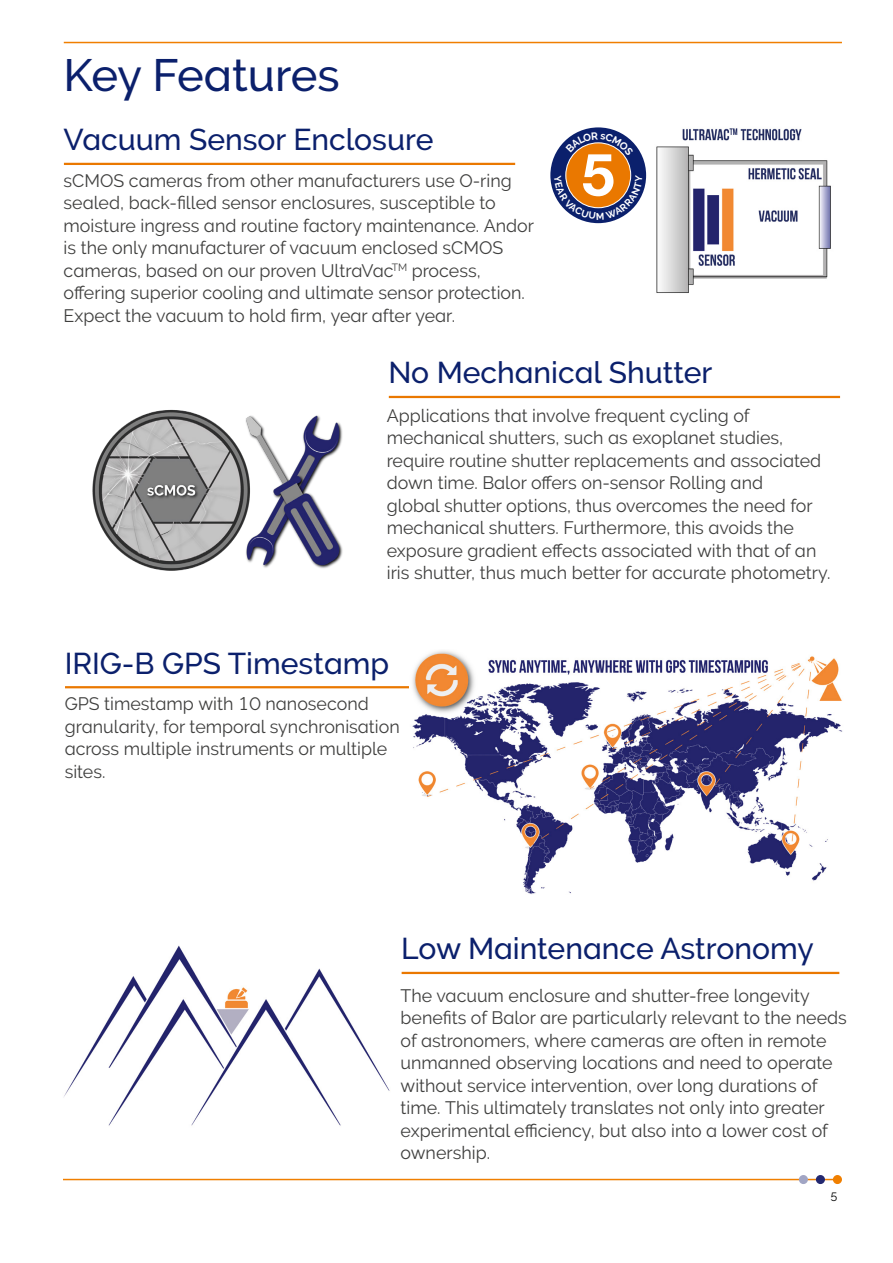
<style>
.page{position:relative;width:893px;height:1263px;background:#fff}
.page>*{position:absolute;margin:0;border:0;box-sizing:border-box;transform-origin:0 0}
.t1{font:45.15px "Oxford Raleway Medium";letter-spacing:-.005em;color:#0b206c}
.t2{font:30px "Oxford Raleway Medium";color:#0b206c}
.t3{font:18px/22.5px "Oxford Raleway Regular";color:#3f3f3e}
.t4{font:12px "Oxford Raleway Regular";color:#000}
</style>
<div class="page">
<hr style="left:64px;top:42px;width:778px;height:1px;background:#f07f00">
<hr style="left:64px;top:1179px;width:771px;height:1px;background:#f07f00">
<div style="left:834px;top:1176px;width:7px;height:7px;background:#f07f00;border-radius:50%"></div>
<div style="left:833px;top:1175px;width:9px;height:9px;border:2px solid #f07f00;border-radius:50%"></div>
<div style="left:800px;top:1176px;width:7px;height:7px;background:#a1a5c4;border-radius:50%"></div>
<div style="left:799px;top:1175px;width:9px;height:9px;border:2px solid #a1a5c4;border-radius:50%"></div>
<div style="left:817px;top:1176px;width:7px;height:7px;background:#232870;border-radius:50%"></div>
<div style="left:816px;top:1175px;width:9px;height:9px;border:2px solid #232870;border-radius:50%"></div>
<img style="left:642px;top:128px;width:189px;height:165px">
<img style="left:92px;top:409px;width:251px;height:162px">
<div style="left:550px;top:127px;width:96px;height:96px;background:#0b206c;border-radius:50%"></div>
<hr style="left:64px;top:163px;width:451px;height:2px;background:#ea7800">
<hr style="left:389px;top:396px;width:451px;height:2px;background:#ea7800">
<hr style="left:65px;top:686px;width:403px;height:2px;background:#ea7800">
<hr style="left:402px;top:972px;width:437px;height:2px;background:#ea7800">
<img style="left:410px;top:651px;width:433px;height:243px">
<img style="left:64px;top:945px;width:326px;height:181px">
<svg style="left:554px;top:132px;width:88px;height:88px"></svg>
<h1 class="t1" style="left:64px;top:49px;width:278px">Key Features</h1>
<h2 class="t2" style="left:64px;top:122px;width:371px">Vacuum Sensor Enclosure</h2>
<p class="t3" style="left:64px;top:169px;width:472px">sCMOS cameras from other manufacturers use O-ring sealed, back-filled sensor enclosures, susceptible to moisture ingress and routine factory maintenance. Andor is the only manufacturer of vacuum enclosed sCMOS cameras, based on our proven UltraVac<sup>TM</sup> process, offering superior cooling and ultimate sensor protection.<br>Expect the vacuum to hold firm, year after year.</p>
<h2 class="t2" style="left:388px;top:355px;width:325px">No Mechanical Shutter</h2>
<p class="t3" style="left:387px;top:404px;width:445px">Applications that involve frequent cycling of mechanical shutters, such as exoplanet studies, require routine shutter replacements and associated down time. Balor offers on-sensor Rolling and<br>global shutter options, thus overcomes the need for mechanical shutters. Furthermore, this avoids the exposure gradient effects associated with that of an iris shutter, thus much better for accurate photometry.</p>
<h2 class="t2" style="left:65px;top:646px;width:326px">IRIG-B GPS Timestamp</h2>
<p class="t3" style="left:65px;top:693px;width:337px">GPS timestamp with 10 nanosecond granularity, for temporal synchronisation across multiple instruments or multiple sites.</p>
<h2 class="t2" style="left:401px;top:931px;width:414px">Low Maintenance Astronomy</h2>
<p class="t3" style="left:401px;top:984px;width:448px">The vacuum enclosure and shutter-free longevity benefits of Balor are particularly relevant to the needs of astronomers, where cameras are often in remote unmanned observing locations and need to operate without service intervention, over long durations of time. This ultimately translates not only into greater experimental efficiency, but also into a lower cost of ownership.</p>
<p class="t4" style="left:830px;top:1190px;width:9px">5</p>
</div>
